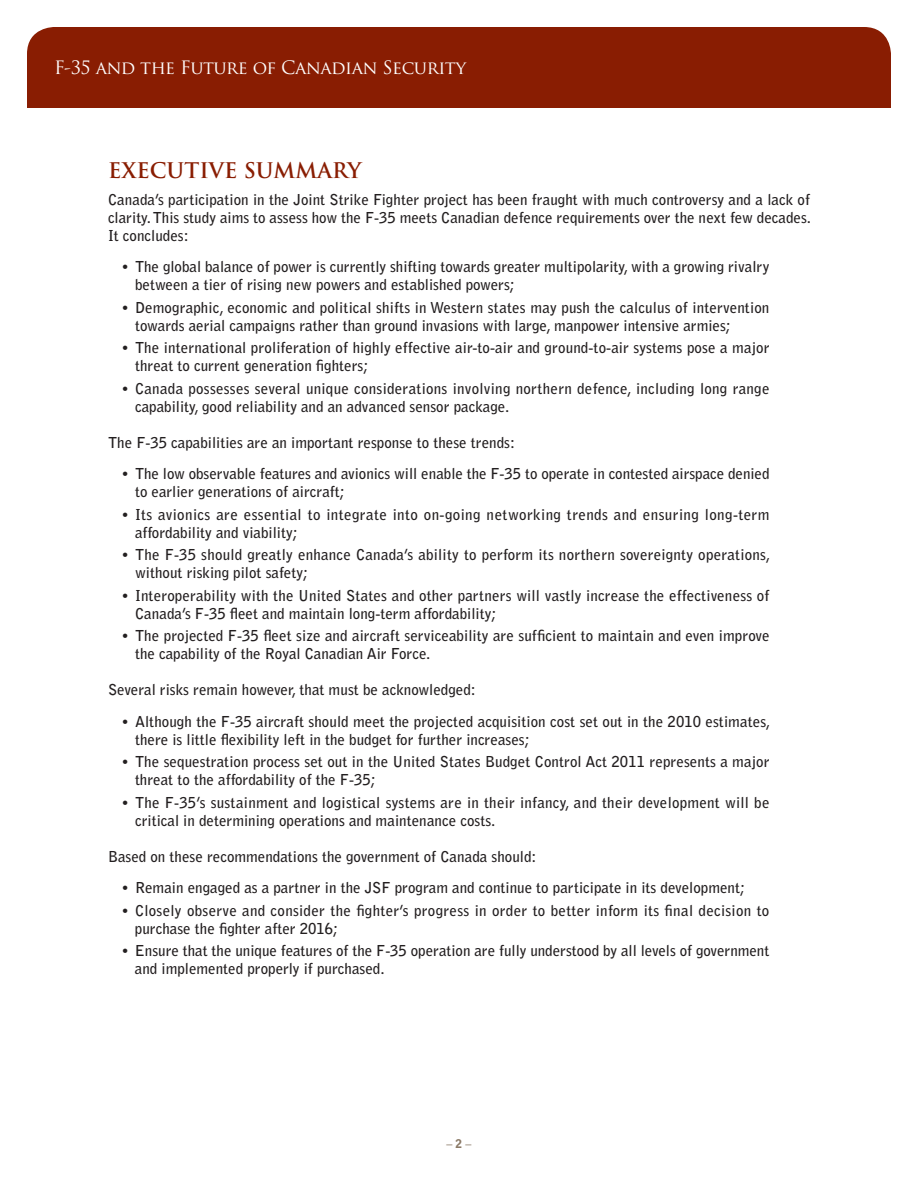
<style>
.page{position:relative;width:918px;height:1188px;background:#fff}
.page>*{position:absolute;margin:0;border:0;box-sizing:border-box;transform-origin:0 0}
.t1{font:700 21px "Trajan Pro";color:#891d02}
.t2{font:18px "Trajan Pro";letter-spacing:-.025em;color:#fff}
.t3{font:700 15px/18px "Bell Gothic Std";color:#231f20}
.t4{font:700 15px/18px "Bell Gothic Std";letter-spacing:.02em;color:#231f20}
.t5{font:700 15px/18px "Bell Gothic Std";letter-spacing:.025em;color:#231f20}
.t6{font:700 12px "Bell Gothic Std";color:#8a7966}
.s1{font-weight:900}
</style>
<div class="page">
<div style="left:27px;top:27px;width:864px;height:81px;background:#891d02"></div>
<p class="t2" style="left:54px;top:56px;width:414px">F-35 and the Future of Canadian Security</p>
<h1 class="t1" style="left:108px;top:157px;width:255px">EXECUTIVE SUMMARY</h1>
<p class="t3" style="left:108px;top:190px;width:705px;text-align:justify">Canada’s participation in the Joint Strike Fighter project has been fraught with much controversy and a lack of clarity. This study aims to assess how the F-35 meets Canadian defence requirements over the next few decades.<br>It concludes:</p>
<p class="t3" style="left:135px;top:258px;width:636px;text-indent:-14px">• The global balance of power is currently shifting towards greater multipolarity, with a growing rivalry between a tier of rising new powers and established powers;</p>
<p class="t3" style="left:135px;top:298px;width:636px;text-indent:-14px">• Demographic, economic and political shifts in Western states may push the calculus of intervention towards aerial campaigns rather than ground invasions with large, manpower intensive armies;</p>
<p class="t3" style="left:135px;top:339px;width:636px;text-indent:-13px">• The international proliferation of highly effective air-to-air and ground-to-air systems pose a major threat to current generation fighters;</p>
<p class="t3" style="left:135px;top:379px;width:636px;text-indent:-14px">• Canada possesses several unique considerations involving northern defence, including long range capability, good reliability and an advanced sensor package.</p>
<p class="t3" style="left:108px;top:433px;width:409px">The F-35 capabilities are an important response to these trends:</p>
<p class="t3" style="left:135px;top:465px;width:636px;text-indent:-14px">• The low observable features and avionics will enable the F-35 to operate in contested airspace denied to earlier generations of aircraft;</p>
<p class="t5" style="left:135px;top:505px;width:636px;text-indent:-14px">• Its avionics are essential to integrate into on-going networking trends and ensuring long-term affordability and viability;</p>
<p class="t3" style="left:135px;top:546px;width:637px;text-indent:-14px">• The F-35 should greatly enhance Canada’s ability to perform its northern sovereignty operations, without risking pilot safety;</p>
<p class="t3" style="left:135px;top:586px;width:636px;text-indent:-14px">• Interoperability with the United States and other partners will vastly increase the effectiveness of<br>Canada’s F-35 fleet and maintain long-term affordability;</p>
<p class="t3" style="left:135px;top:627px;width:636px;text-indent:-13px">• The projected F-35 fleet size and aircraft serviceability are sufficient to maintain and even improve the capability of the Royal Canadian Air Force.</p>
<p class="t3" style="left:108px;top:681px;width:369px">Several risks remain however, that must be acknowledged:</p>
<p class="t3" style="left:135px;top:712px;width:637px;text-indent:-13px">• Although the F-35 aircraft should meet the projected acquisition cost set out in the 2010 estimates, there is little flexibility left in the budget for further increases;</p>
<p class="t3" style="left:135px;top:753px;width:636px;text-indent:-13px">• The sequestration process set out in the United States Budget Control Act 2011 represents a major threat to the affordability of the F-35;</p>
<p class="t3" style="left:135px;top:793px;width:636px;text-indent:-14px">• The F-35’s sustainment and logistical systems are in their infancy, and their development will be critical in determining operations and maintenance costs.</p>
<p class="t3" style="left:108px;top:847px;width:430px">Based on these recommendations the government of Canada should:</p>
<p class="t3" style="left:122px;top:879px;width:625px">• Remain engaged as a partner in the JSF program and continue to participate in its development;</p>
<p class="t4" style="left:135px;top:901px;width:636px;text-indent:-13px">• Closely observe and consider the fighter’s progress in order to better inform its final decision to purchase the fighter after 2016;</p>
<p class="t3" style="left:135px;top:942px;width:636px;text-indent:-14px">• Ensure that the unique features of the F-35 operation are fully understood by all levels of government and implemented properly if purchased.</p>
<p class="t6" style="left:446px;top:1136px;width:27px">– <span class="s1">2</span> –</p>
</div>
